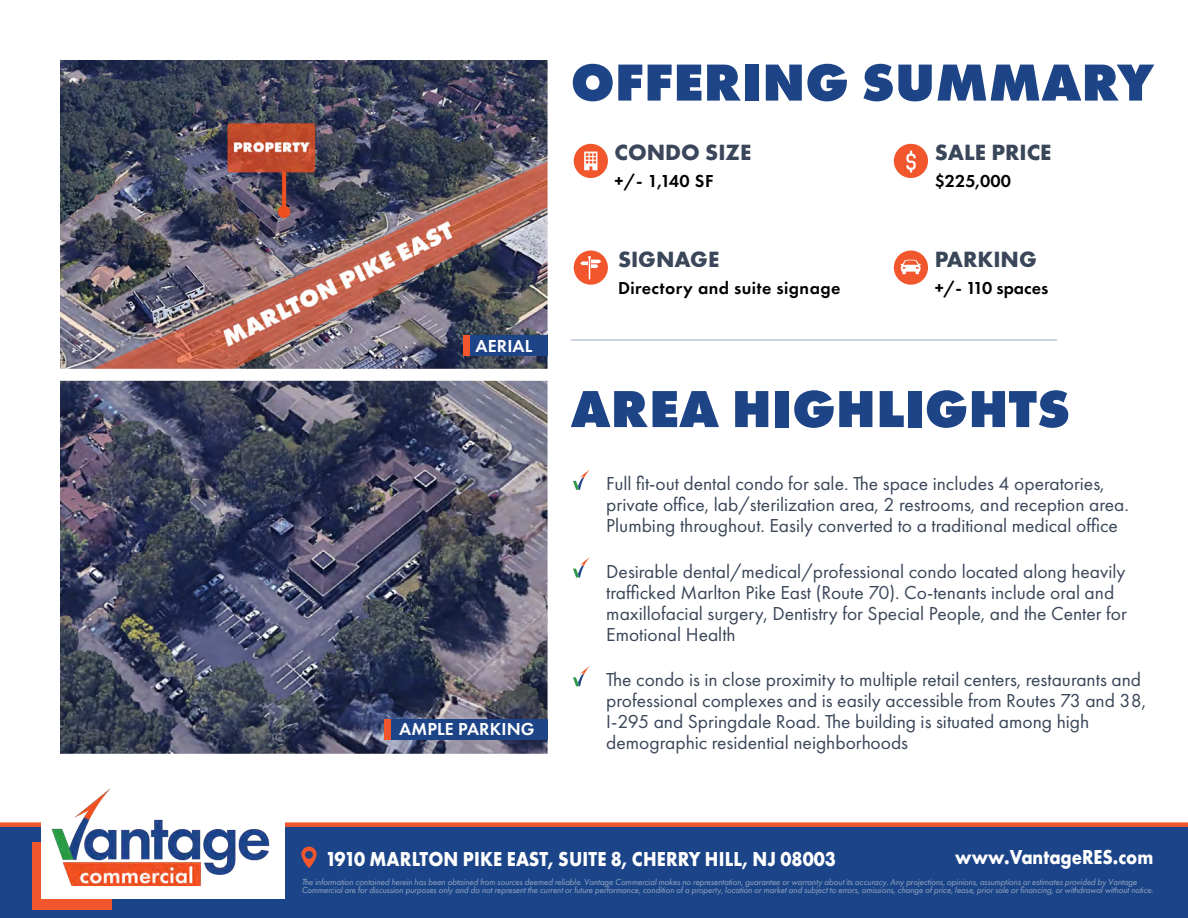
<style>
.page{position:relative;width:1188px;height:918px;background:#fff}
.page>*{position:absolute;margin:0;border:0;box-sizing:border-box;transform-origin:0 0}
.t1{font:800 54px "Futura PT";color:#1e4488}
.t2{font:700 22.95px "Futura PT";color:#3a4659}
.t3{font:700 21px "Futura PT";color:#fff;scale:.88 1}
.t4{font:700 21px "Futura PT";color:#fff;scale:.87 1}
.t5{font:19.5px/21px "Futura PT";color:#3a4659}
.t6{font:600 18px "Futura PT";letter-spacing:.025em;color:#000}
.t7{font:600 18px "Futura PT";letter-spacing:.01em;color:#fff}
.t8{font:600 18px "Futura PT";color:#000}
.t9{font:italic 9px/7.5px "Futura PT";letter-spacing:-.01em;color:#bdc6d3}
</style>
<div class="page">
<hr style="left:571px;top:339px;width:486px;height:2px;background:#bdc6d3">
<svg style="left:573px;top:557px;width:17px;height:21px"></svg>
<svg style="left:573px;top:469px;width:17px;height:21px"></svg>
<img style="left:61px;top:61px;width:486px;height:307px">
<div style="left:54px;top:54px;width:500px;height:321px;border:6px solid #fff"></div>
<img style="left:61px;top:382px;width:486px;height:371px">
<div style="left:54px;top:375px;width:500px;height:385px;border:6px solid #fff"></div>
<div style="left:390px;top:719px;width:158px;height:20px;background:#1e4488"></div>
<div style="left:384px;top:719px;width:7px;height:20px;background:#f1562c"></div>
<div style="left:470px;top:336px;width:78px;height:20px;background:#1e4488"></div>
<div style="left:464px;top:336px;width:6px;height:20px;background:#f1562c"></div>
<div style="left:894px;top:250px;width:34px;height:35px;background:#f1562c;border-radius:50%"></div>
<svg style="left:901px;top:259px;width:20px;height:15px"></svg>
<div style="left:574px;top:250px;width:34px;height:35px;background:#f1562c;border-radius:50%"></div>
<svg style="left:580px;top:256px;width:21px;height:23px"></svg>
<div style="left:894px;top:144px;width:34px;height:34px;background:#f1562c;border-radius:50%"></div>
<svg style="left:906px;top:150px;width:10px;height:23px"></svg>
<div style="left:574px;top:144px;width:34px;height:34px;background:#f1562c;border-radius:50%"></div>
<svg style="left:584px;top:152px;width:13px;height:18px"></svg>
<svg style="left:573px;top:666px;width:17px;height:20px"></svg>
<div style="left:0;top:822px;width:1188px;height:96px;background:#1b4588"></div>
<div style="left:32px;top:842px;width:80px;height:67px;background:#f1562c"></div>
<div style="left:42px;top:784px;width:243px;height:115px;background:#fff"></div>
<img style="left:41px;top:788px;width:229px;height:98px">
<svg style="left:301px;top:847px;width:16px;height:21px"></svg>
<div style="left:305px;top:851px;width:8px;height:8px;background:#1b4588;border-radius:50%"></div>
<h1 class="t1" style="left:571px;top:48px;width:585px">OFFERING SUMMARY</h1>
<p class="t7" style="left:476px;top:335px;width:59px">AERIAL</p>
<p class="t7" style="left:399px;top:718px;width:137px">AMPLE PARKING</p>
<p class="t2" style="left:615px;top:138px;width:138px">CONDO SIZE</p>
<p class="t6" style="left:615px;top:170px;width:100px">+/- 1,140 SF</p>
<p class="t2" style="left:618px;top:244px;width:103px">SIGNAGE</p>
<p class="t6" style="left:618px;top:277px;width:224px">Directory and suite signage</p>
<p class="t2" style="left:935px;top:138px;width:118px">SALE PRICE</p>
<p class="t6" style="left:935px;top:170px;width:78px">$225,000</p>
<p class="t2" style="left:935px;top:244px;width:104px">PARKING</p>
<p class="t8" style="left:935px;top:277px;width:115px">+/- 110 spaces</p>
<h1 class="t1" style="left:571px;top:375px;width:501px">AREA HIGHLIGHTS</h1>
<p class="t5" style="left:606px;top:473px;width:524px">Full fit-out dental condo for sale. The space includes 4 operatories, private office, lab/sterilization area, 2 restrooms, and reception area.<br>Plumbing throughout. Easily converted to a traditional medical office</p>
<p class="t5" style="left:606px;top:560px;width:522px">Desirable dental/medical/professional condo located along heavily trafficked Marlton Pike East (Route 70). Co-tenants include oral and maxillofacial surgery, Dentistry for Special People, and the Center for Emotional Health</p>
<p class="t5" style="left:606px;top:669px;width:541px">The condo is in close proximity to multiple retail centers, restaurants and professional complexes and is easily accessible from Routes 73 and 38, I-295 and Springdale Road. The building is situated among high demographic residential neighborhoods</p>
<p class="t4" style="left:955px;top:844px;width:229px">www.VantageRES.com</p>
<p class="t3" style="left:325px;top:845px;width:582px">1910 MARLTON PIKE EAST, SUITE 8, CHERRY HILL, NJ 08003</p>
<p class="t9" style="left:301px;top:878px;width:854px">The information contained herein has been obtained from sources deemed reliable. Vantage Commercial makes no representation, guarantee or warranty about its accuracy. Any projections, opinions, assumptions or estimates provided by Vantage<br>Commercial are for discussion purposes only and do not represent the current or future performance, condition of a property, location or market and subject to errors, omissions, change of price, lease, prior sale or financing, or withdrawal without notice.</p>
</div>
